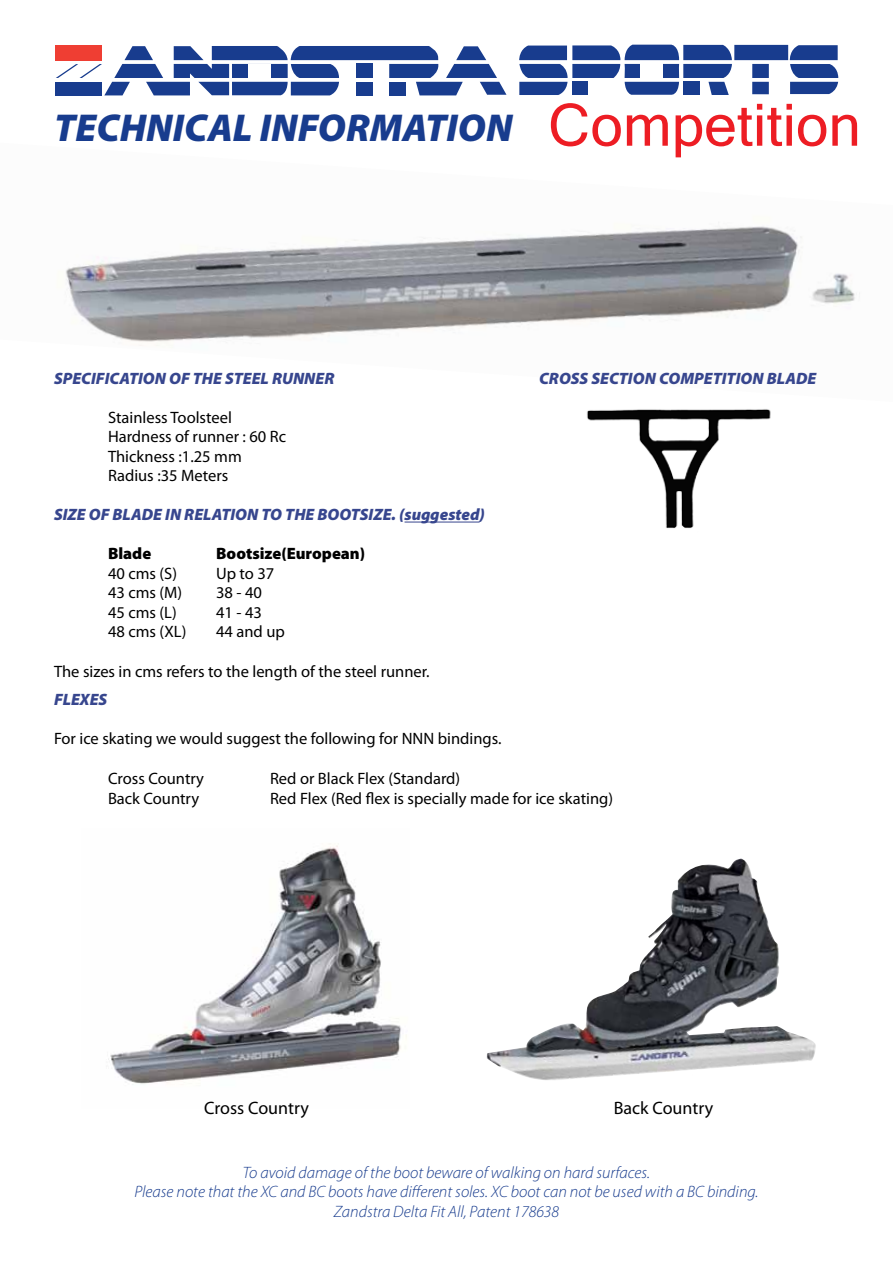
<style>
.page{position:relative;width:893px;height:1263px;background:#fff}
.page>*{position:absolute;margin:0;border:0;box-sizing:border-box;transform-origin:0 0}
.t1{font:58.5px "Microsoft Sans Serif";color:#ed1d24}
.t2{font:italic 900 39px "Myriad Pro";color:#183c8e}
.t3{font:18px "Myriad Pro";color:#000}
.t4{font:16.5px/19.5px "Myriad Pro";color:#000}
.t5{font:italic 300 16.5px/19.5px "Myriad Pro";color:#183c8e;text-align:center}
.t6{font:italic 900 16.5px "Myriad Pro";color:#37468e}
.t7{font:900 16.5px "Myriad Pro";color:#000}
</style>
<div class="page">
<img style="left:108px;top:845px;width:299px;height:240px">
<img style="left:65px;top:226px;width:795px;height:120px">
<div style="left:56px;top:45px;width:46px;height:15px;background:#ef3e33"></div>
<div style="left:55px;top:82px;width:47px;height:13px;background:#183c8e"></div>
<svg style="left:56px;top:46px;width:450px;height:49px"></svg>
<svg style="left:790px;top:45px;width:48px;height:49px"></svg>
<div style="left:734px;top:45px;width:54px;height:15px;background:#183c8e"></div>
<div style="left:752px;top:82px;width:17px;height:12px;background:#183c8e"></div>
<div style="left:752px;top:64px;width:17px;height:14px;background:#183c8e"></div>
<svg style="left:519px;top:45px;width:213px;height:50px"></svg>
<div style="left:641px;top:64px;width:22px;height:14px;background:#fff"></div>
<hr style="left:405px;top:522px;width:75px;height:1px;background:#37468e">
<img style="left:587px;top:409px;width:184px;height:120px">
<img style="left:486px;top:858px;width:330px;height:222px">
<h2 class="t2" style="left:54px;top:106px;width:460px">TECHNICAL INFORMATION</h2>
<h1 class="t1" style="left:548px;top:92px;width:314px">Competition</h1>
<p class="t6" style="left:54px;top:369px;width:282px">SPECIFICATION OF THE STEEL RUNNER</p>
<p class="t4" style="left:108px;top:407px;width:180px">Stainless Toolsteel<br>Hardness of runner : 60 Rc<br>Thickness :1.25 mm<br>Radius :35 Meters</p>
<p class="t6" style="left:54px;top:506px;width:432px">SIZE OF BLADE IN RELATION TO THE BOOTSIZE. (suggested)</p>
<p class="t7" style="left:108px;top:544px;width:45px">Blade</p>
<p class="t7" style="left:216px;top:544px;width:151px">Bootsize(European)</p>
<p class="t4" style="left:108px;top:563px;width:71px">40 cms (S)</p>
<p class="t4" style="left:216px;top:563px;width:60px">Up to 37</p>
<p class="t4" style="left:108px;top:583px;width:76px">43 cms (M)</p>
<p class="t4" style="left:216px;top:583px;width:47px">38 - 40</p>
<p class="t4" style="left:108px;top:602px;width:70px">45 cms (L)</p>
<p class="t4" style="left:216px;top:602px;width:47px">41 - 43</p>
<p class="t4" style="left:108px;top:622px;width:80px">48 cms (XL)</p>
<p class="t4" style="left:216px;top:622px;width:70px">44 and up</p>
<p class="t4" style="left:54px;top:661px;width:377px">The sizes in cms refers to the length of the steel runner.</p>
<p class="t6" style="left:539px;top:369px;width:279px">CROSS SECTION COMPETITION BLADE</p>
<p class="t6" style="left:54px;top:690px;width:55px">FLEXES</p>
<p class="t4" style="left:54px;top:729px;width:449px">For ice skating we would suggest the following for NNN bindings.</p>
<p class="t4" style="left:108px;top:768px;width:98px">Cross Country</p>
<p class="t4" style="left:270px;top:768px;width:192px">Red or Black Flex (Standard)</p>
<p class="t4" style="left:108px;top:788px;width:93px">Back Country</p>
<p class="t4" style="left:270px;top:788px;width:345px">Red Flex (Red flex is specially made for ice skating)</p>
<p class="t3" style="left:204px;top:1097px;width:106px">Cross Country</p>
<p class="t3" style="left:614px;top:1097px;width:101px">Back Country</p>
<p class="t5" style="left:134px;top:1163px;width:626px">To avoid damage of the boot beware of walking on hard surfaces.<br>Please note that the XC and BC boots have different soles. XC boot can not be used with a BC binding.<br>Zandstra Delta Fit All, Patent 178638</p>
</div>
